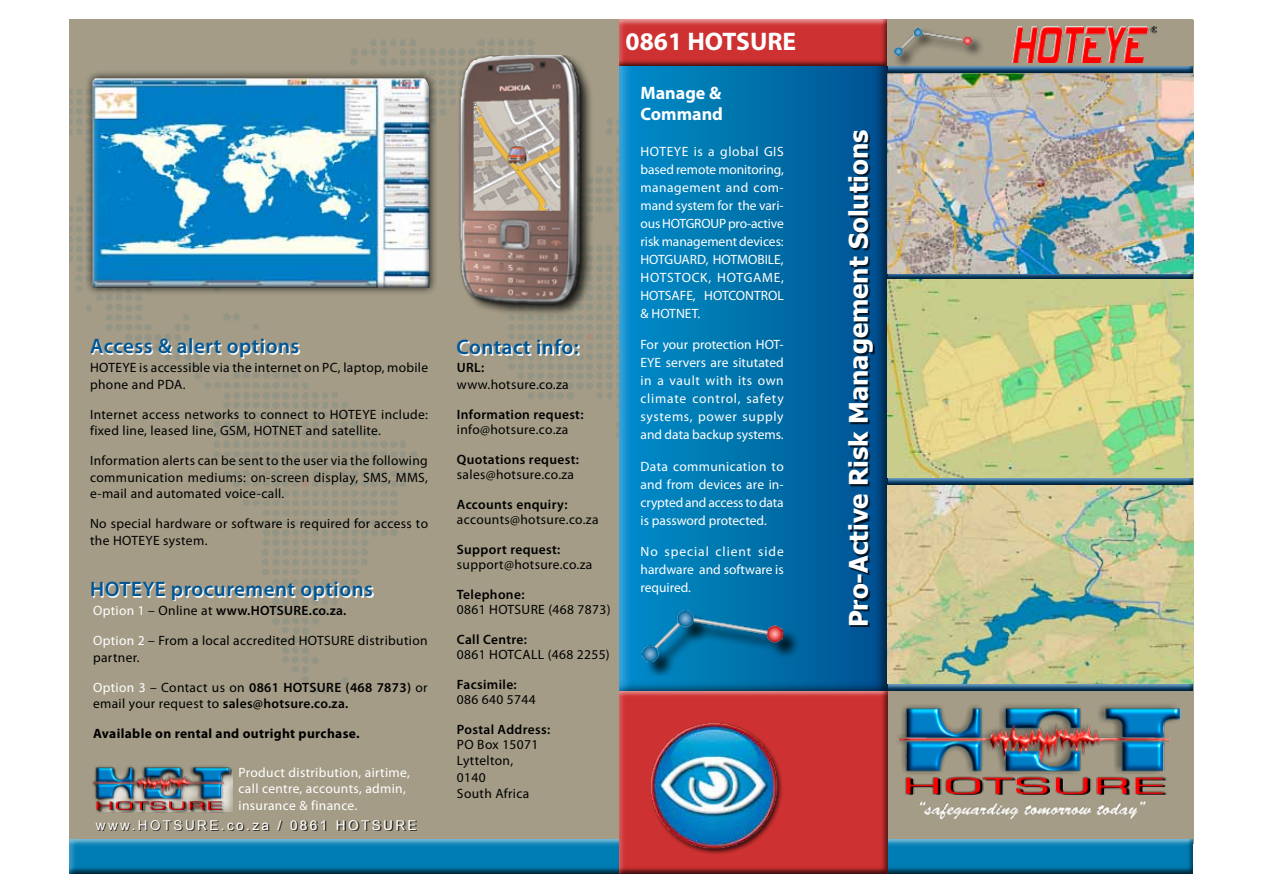
<style>
.page{position:relative;width:1263px;height:893px;background:#fff}
.page>*{position:absolute;margin:0;border:0;box-sizing:border-box;transform-origin:0 0}
.t1{font:700 25.5px "Tahoma";color:#fff}
.t2{font:700 25.5px "Myriad Pro";color:#fff}
.t3{font:600 21px "Myriad Pro";letter-spacing:.025em;color:#005695}
.t4{font:700 18px/21px "Myriad Pro";color:#fff}
.t5{font:13.5px/16.5px "Myriad Pro";letter-spacing:.025em;color:#000}
.t6{font:13.5px/18px "Myriad Pro";letter-spacing:.015em;color:#fff;text-align:justify}
.t7{font:600 13.5px/16.5px "Myriad Pro";letter-spacing:.025em;color:#000}
.t8{font:700 13.5px "Myriad Pro";letter-spacing:.025em;color:#000}
.t9{font:13.5px "Arial";letter-spacing:.18em;color:#fff}
.s1{font-weight:400;color:#fff}
.s2{font-weight:400}
.s3{color:#fff}
</style>
<div class="page">
<div style="left:887px;top:20px;width:306px;height:824px;background:#a49c87"></div>
<div style="left:70px;top:20px;width:602px;height:820px;background:#a49c87"></div>
<img style="left:70px;top:39px;width:547px;height:655px">
<div style="left:668px;top:476px;width:526px;height:10px;background:#000;opacity:.75"></div>
<div style="left:668px;top:681px;width:526px;height:11px;background:#000;opacity:.75"></div>
<div style="left:668px;top:270px;width:526px;height:10px;background:#000;opacity:.75"></div>
<div style="left:667px;top:64px;width:526px;height:10px;background:#000;opacity:.75"></div>
<div style="left:617px;top:24px;width:272px;height:672px;background:#000;opacity:.75"></div>
<div style="left:617px;top:20px;width:272px;height:48px;background:#000;opacity:.75"></div>
<div style="left:887px;top:20px;width:306px;height:46px;background:#a49c87"></div>
<div style="left:69px;top:832px;width:1125px;height:42px;background:#a49c87"></div>
<div style="left:69px;top:835px;width:1125px;height:39px;background:#000;opacity:.75"></div>
<div style="left:617px;top:691px;width:272px;height:184px;background:#000;opacity:.75"></div>
<img style="left:887px;top:485px;width:307px;height:199px">
<div style="left:84px;top:70px;width:354px;height:226px;background:#000;opacity:.75"></div>
<div style="left:89px;top:76px;width:341px;height:220px;background:#000;opacity:.75"></div>
<img style="left:887px;top:279px;width:307px;height:199px">
<img style="left:887px;top:73px;width:307px;height:200px">
<div style="left:93px;top:768px;width:139px;height:44px;background:#fff;opacity:.75"></div>
<img style="left:92px;top:766px;width:140px;height:43px">
<div style="left:96px;top:821px;width:320px;height:10px;background:#000;opacity:.75"></div>
<img style="left:899px;top:705px;width:282px;height:113px">
<div style="left:650px;top:721px;width:134px;height:134px;background:#000;opacity:.75"></div>
<img style="left:646px;top:718px;width:135px;height:135px">
<div style="left:449px;top:56px;width:143px;height:260px;background:#fff;opacity:.75"></div>
<div style="left:457px;top:56px;width:122px;height:247px;background:#999583"></div>
<div style="left:461px;top:56px;width:122px;height:251px;background:#000;opacity:.75"></div>
<div style="left:850px;top:132px;width:24px;height:495px;background:#000;opacity:.75"></div>
<svg style="left:92px;top:339px;width:208px;height:19px"></svg>
<svg style="left:93px;top:583px;width:281px;height:18px"></svg>
<svg style="left:459px;top:340px;width:121px;height:16px"></svg>
<img style="left:1012px;top:27px;width:144px;height:35px">
<div style="left:892px;top:26px;width:92px;height:43px;background:#000;opacity:.75"></div>
<img style="left:895px;top:28px;width:76px;height:28px">
<div style="left:644px;top:613px;width:156px;height:62px;background:#000;opacity:.75"></div>
<img style="left:642px;top:611px;width:140px;height:50px">
<h2 class="t3" style="left:90px;top:332px;width:211px">Access &amp; alert options</h2>
<p class="t5" style="left:90px;top:359px;width:340px">HOTEYE is accessible via the internet on PC, laptop, mobile phone and PDA.</p>
<p class="t5" style="left:90px;top:406px;width:339px">Internet access networks to connect to HOTEYE include: fixed line, leased line, GSM, HOTNET and satellite.</p>
<p class="t5" style="left:90px;top:452px;width:339px;text-align:justify">Information alerts can be sent to the user via the following communication mediums: on-screen display, SMS, MMS, e-mail and automated voice-call.</p>
<p class="t5" style="left:90px;top:515px;width:339px">No special hardware or software is required for access to the HOTEYE system.</p>
<h2 class="t3" style="left:90px;top:575px;width:284px">HOTEYE procurement options</h2>
<p class="t7" style="left:93px;top:602px;width:255px"><span class="s1">Option 1</span> <span class="s2">– Online at</span> www.HOTSURE.co.za.</p>
<p class="t5" style="left:93px;top:632px;width:336px"><span class="s3">Option 2</span> – From a local accredited HOTSURE distribution partner.</p>
<p class="t7" style="left:93px;top:678px;width:336px"><span class="s1">Option 3</span> <span class="s2">– Contact us on</span> 0861 HOTSURE (468 7873) <span class="s2">or email your request to</span> sales@hotsure.co.za.</p>
<p class="t8" style="left:93px;top:725px;width:268px">Available on rental and outright purchase.</p>
<p class="t6" style="left:239px;top:763px;width:173px;line-height:16.5px;text-align:left">Product distribution, airtime, call centre, accounts, admin, insurance &amp; finance.</p>
<p class="t9" style="left:96px;top:816px;width:322px">www.HOTSURE.co.za / 0861 HOTSURE</p>
<h2 class="t3" style="left:457px;top:334px;width:124px">Contact info:</h2>
<p class="t7" style="left:457px;top:359px;width:29px">URL:</p>
<p class="t5" style="left:457px;top:376px;width:113px">www.hotsure.co.za</p>
<p class="t7" style="left:457px;top:406px;width:128px">Information request:</p>
<p class="t5" style="left:457px;top:421px;width:113px">info@hotsure.co.za</p>
<p class="t7" style="left:457px;top:451px;width:124px">Quotations request:</p>
<p class="t5" style="left:457px;top:466px;width:119px">sales@hotsure.co.za</p>
<p class="t7" style="left:457px;top:496px;width:112px">Accounts enquiry:</p>
<p class="t5" style="left:457px;top:511px;width:143px">accounts@hotsure.co.za</p>
<p class="t7" style="left:457px;top:541px;width:105px">Support request:</p>
<p class="t5" style="left:457px;top:556px;width:137px">support@hotsure.co.za</p>
<p class="t7" style="left:457px;top:586px;width:69px">Telephone:</p>
<p class="t5" style="left:457px;top:601px;width:155px">0861 HOTSURE (468 7873)</p>
<p class="t7" style="left:457px;top:631px;width:72px">Call Centre:</p>
<p class="t5" style="left:457px;top:646px;width:154px">0861 HOTCALL (468 2255)</p>
<p class="t7" style="left:457px;top:676px;width:61px">Facsimile:</p>
<p class="t5" style="left:457px;top:691px;width:80px">086 640 5744</p>
<p class="t7" style="left:457px;top:721px;width:95px">Postal Address:</p>
<p class="t5" style="left:457px;top:736px;width:83px">PO Box 15071<br>Lyttelton,<br>0140<br>South Africa</p>
<h1 class="t2" style="left:626px;top:24px;width:172px">0861 HOTSURE</h1>
<h3 class="t4" style="left:640px;top:82px;width:84px">Manage &amp;<br>Command</h3>
<p class="t6" style="left:640px;top:142px;width:145px">HOTEYE is a global GIS based remote monitoring, management and com&shy;mand system for the vari&shy;ous HOTGROUP pro-active risk management devices:<br>HOTGUARD, HOTMOBILE, HOTSTOCK, HOTGAME, HOTSAFE, HOTCONTROL &amp; HOTNET.</p>
<p class="t6" style="left:640px;top:335px;width:145px">For your protection HOT-EYE servers are situtated in a vault with its own climate control, safety systems, power supply and data backup systems.</p>
<p class="t6" style="left:640px;top:457px;width:145px">Data communication to and from devices are in&shy;crypted and access to data is password protected.</p>
<p class="t6" style="left:640px;top:542px;width:145px">No special client side hardware and software is required.</p>
<h1 class="t1" style="left:840px;top:627px;width:499px;rotate:-90deg">Pro-Active Risk Management Solutions</h1>
</div>
